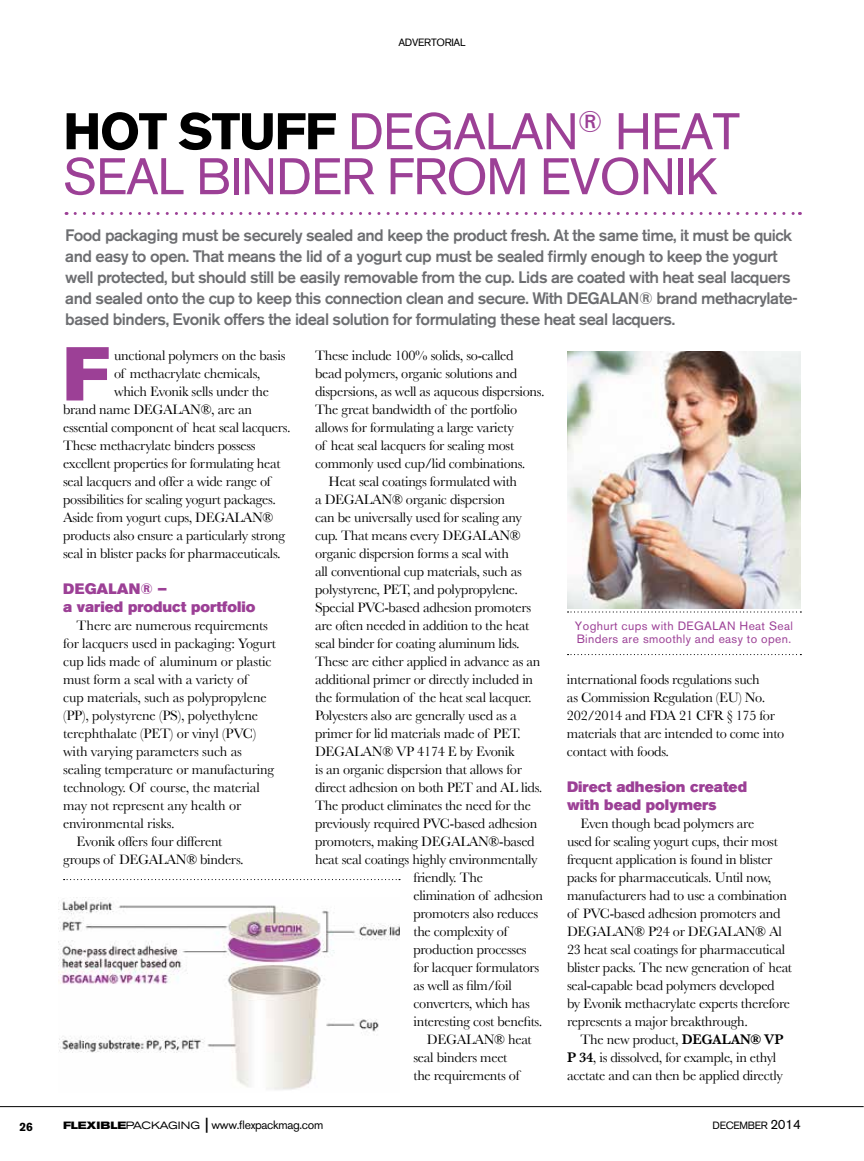
<style>
.page{position:relative;width:864px;height:1161px;background:#fff}
.page>*{position:absolute;margin:0;border:0;box-sizing:border-box;transform-origin:0 0}
.t1{font:75.6px "Akzidenz Grotesk BE Super";color:#9c4096}
.t2{font:51px/45px "Akzidenz Grotesk BE";letter-spacing:-.02em;color:#9c4096}
.t3{font:500 16.5px/21px "Akzidenz Grotesk BE";letter-spacing:-.03em;color:#6d6e71}
.t4{font:15px/18px "Akzidenz Grotesk BE Super";color:#9c4096}
.t5{font:14.25px/18px "Baskerville";letter-spacing:-.02em;color:#000}
.t6{font:12px/12.6px "Akzidenz Grotesk BE";letter-spacing:.03em;color:#9c4096}
.t7{font:12px "Akzidenz Grotesk BE";letter-spacing:-.025em;color:#000}
.t8{font:700 12px "Akzidenz Grotesk BE";color:#000}
.t9{font:10.5px "Akzidenz Grotesk BE";letter-spacing:-.025em;color:#000}
.s1{font-weight:700;color:#000}
.s2{font-weight:600}
.s3{font-weight:700;font-stretch:expanded;font-size:10.5px}
.s4{font-stretch:expanded;font-size:10.5px}
.s5{font-weight:500;font-size:15px}
.s6{font-size:13.5px}
</style>
<div class="page">
<img style="left:58px;top:897px;width:342px;height:193px">
<hr style="left:0;top:1106px;width:864px;height:1px;background:#000">
<svg style="left:75px;top:212px;width:725px;height:3px"></svg>
<svg style="left:64px;top:879px;width:336px;height:1px"></svg>
<svg style="left:568px;top:654px;width:233px;height:1px"></svg>
<svg style="left:568px;top:611px;width:233px;height:2px"></svg>
<img style="left:567px;top:351px;width:234px;height:258px">
<p class="t9" style="left:398px;top:36px;width:69px">ADVERTORIAL</p>
<h2 class="t2" style="left:63px;top:109px;width:679px"><span class="s1">HOT STUFF</span> DEGALAN<sup>®</sup> HEAT<br>SEAL BINDER FROM EVONIK</h2>
<p class="t3" style="left:65px;top:225px;width:734px">Food packaging must be securely sealed and keep the product fresh. At the same time, it must be quick and easy to open. That means the lid of a yogurt cup must be sealed firmly enough to keep the yogurt well protected, but should still be easily removable from the cup. Lids are coated with heat seal lacquers and sealed onto the cup to keep this connection clean and secure. With DEGALAN® brand methacrylate&shy;based binders, Evonik offers the ideal solution for formulating these heat seal lacquers.</p>
<h1 class="t1" style="left:63px;top:330px;width:49px">F</h1>
<p class="t5" style="left:114px;top:346px;width:173px">unctional polymers on the basis</p>
<p class="t5" style="left:114px;top:364px;width:148px">of methacrylate chemicals,</p>
<p class="t5" style="left:114px;top:382px;width:157px">which Evonik sells under the</p>
<p class="t5" style="left:63px;top:400px;width:190px">brand name DEGALAN®, are an</p>
<p class="t5" style="left:63px;top:418px;width:229px">essential component of heat seal lacquers.</p>
<p class="t5" style="left:63px;top:436px;width:194px">These methacrylate binders possess</p>
<p class="t5" style="left:63px;top:454px;width:219px">excellent properties for formulating heat</p>
<p class="t5" style="left:63px;top:472px;width:209px">seal lacquers and offer a wide range of</p>
<p class="t5" style="left:63px;top:490px;width:214px">possibilities for sealing yogurt packages.</p>
<p class="t5" style="left:63px;top:508px;width:212px">Aside from yogurt cups, DEGALAN®</p>
<p class="t5" style="left:63px;top:526px;width:224px">products also ensure a particularly strong</p>
<p class="t5" style="left:63px;top:544px;width:219px">seal in blister packs for pharmaceuticals.</p>
<p class="t4" style="left:63px;top:580px;width:194px">DEGALAN® –<br>a varied product portfolio</p>
<p class="t5" style="left:77px;top:616px;width:193px">There are numerous requirements</p>
<p class="t5" style="left:63px;top:634px;width:214px">for lacquers used in packaging: Yogurt</p>
<p class="t5" style="left:63px;top:652px;width:210px">cup lids made of aluminum or plastic</p>
<p class="t5" style="left:63px;top:670px;width:186px">must form a seal with a variety of</p>
<p class="t5" style="left:63px;top:688px;width:205px">cup materials, such as polypropylene</p>
<p class="t5" style="left:63px;top:706px;width:196px">(PP), polystyrene (PS), polyethylene</p>
<p class="t5" style="left:63px;top:724px;width:195px">terephthalate (PET) or vinyl (PVC)</p>
<p class="t5" style="left:63px;top:742px;width:180px">with varying parameters such as</p>
<p class="t5" style="left:63px;top:760px;width:213px">sealing temperature or manufacturing</p>
<p class="t5" style="left:63px;top:778px;width:198px">technology. Of course, the material</p>
<p class="t5" style="left:63px;top:796px;width:180px">may not represent any health or</p>
<p class="t5" style="left:63px;top:814px;width:113px">environmental risks.</p>
<p class="t5" style="left:77px;top:832px;width:147px">Evonik offers four different</p>
<p class="t5" style="left:63px;top:850px;width:182px">groups of DEGALAN® binders.</p>
<p class="t5" style="left:315px;top:346px;width:200px">These include 100% solids, so-called</p>
<p class="t5" style="left:315px;top:364px;width:204px">bead polymers, organic solutions and</p>
<p class="t5" style="left:315px;top:382px;width:231px">dispersions, as well as aqueous dispersions.</p>
<p class="t5" style="left:315px;top:400px;width:204px">The great bandwidth of the portfolio</p>
<p class="t5" style="left:315px;top:418px;width:200px">allows for formulating a large variety</p>
<p class="t5" style="left:315px;top:436px;width:201px">of heat seal lacquers for sealing most</p>
<p class="t5" style="left:315px;top:454px;width:212px">commonly used cup/lid combinations.</p>
<p class="t5" style="left:329px;top:472px;width:190px">Heat seal coatings formulated with</p>
<p class="t5" style="left:315px;top:490px;width:192px">a DEGALAN® organic dispersion</p>
<p class="t5" style="left:315px;top:508px;width:209px">can be universally used for sealing any</p>
<p class="t5" style="left:315px;top:526px;width:207px">cup. That means every DEGALAN®</p>
<p class="t5" style="left:315px;top:544px;width:195px">organic dispersion forms a seal with</p>
<p class="t5" style="left:315px;top:562px;width:208px">all conventional cup materials, such as</p>
<p class="t5" style="left:315px;top:580px;width:205px">polystyrene, PET, and polypropylene.</p>
<p class="t5" style="left:315px;top:598px;width:218px">Special PVC-based adhesion promoters</p>
<p class="t5" style="left:315px;top:616px;width:216px">are often needed in addition to the heat</p>
<p class="t5" style="left:315px;top:634px;width:206px">seal binder for coating aluminum lids.</p>
<p class="t5" style="left:315px;top:652px;width:227px">These are either applied in advance as an</p>
<p class="t5" style="left:315px;top:670px;width:220px">additional primer or directly included in</p>
<p class="t5" style="left:315px;top:688px;width:218px">the formulation of the heat seal lacquer.</p>
<p class="t5" style="left:315px;top:706px;width:203px">Polyesters also are generally used as a</p>
<p class="t5" style="left:315px;top:724px;width:207px">primer for lid materials made of PET.</p>
<p class="t5" style="left:315px;top:742px;width:201px">DEGALAN® VP 4174 E by Evonik</p>
<p class="t5" style="left:315px;top:760px;width:208px">is an organic dispersion that allows for</p>
<p class="t5" style="left:315px;top:778px;width:229px">direct adhesion on both PET and AL lids.</p>
<p class="t5" style="left:315px;top:796px;width:217px">The product eliminates the need for the</p>
<p class="t5" style="left:315px;top:814px;width:224px">previously required PVC-based adhesion</p>
<p class="t5" style="left:315px;top:832px;width:221px">promoters, making DEGALAN®-based</p>
<p class="t5" style="left:315px;top:850px;width:224px">heat seal coatings highly environmentally</p>
<p class="t5" style="left:413px;top:868px;width:71px">friendly. The</p>
<p class="t5" style="left:413px;top:886px;width:131px">elimination of adhesion</p>
<p class="t5" style="left:413px;top:904px;width:126px">promoters also reduces</p>
<p class="t5" style="left:413px;top:922px;width:96px">the complexity of</p>
<p class="t5" style="left:413px;top:940px;width:115px">production processes</p>
<p class="t5" style="left:413px;top:958px;width:127px">for lacquer formulators</p>
<p class="t5" style="left:413px;top:976px;width:100px">as well as film/foil</p>
<p class="t5" style="left:413px;top:994px;width:118px">converters, which has</p>
<p class="t5" style="left:413px;top:1012px;width:130px">interesting cost benefits.</p>
<p class="t5" style="left:427px;top:1030px;width:106px">DEGALAN® heat</p>
<p class="t5" style="left:413px;top:1048px;width:96px">seal binders meet</p>
<p class="t5" style="left:413px;top:1066px;width:108px">the requirements of</p>
<p class="t6" style="left:575px;top:620px;width:220px">Yoghurt cups with DEGALAN Heat Seal<br>Binders are smoothly and easy to open.</p>
<p class="t5" style="left:567px;top:670px;width:219px">international foods regulations such<br>as Commission Regulation (EU) No.<br>202/2014 and FDA 21 CFR § 175 for materials that are intended to come into contact with foods.</p>
<p class="t4" style="left:567px;top:778px;width:182px">Direct adhesion created with bead polymers</p>
<p class="t5" style="left:567px;top:814px;width:227px;text-indent:13px">Even though bead polymers are<br>used for sealing yogurt cups, their most frequent application is found in blister packs for pharmaceuticals. Until now, manufacturers had to use a combination of PVC-based adhesion promoters and DEGALAN® P24 or DEGALAN® Al 23 heat seal coatings for pharmaceutical blister packs. The new generation of heat seal-capable bead polymers developed<br>by Evonik methacrylate experts therefore represents a major breakthrough.</p>
<p class="t5" style="left:567px;top:1030px;width:218px;text-indent:13px">The new product, <span class="s2">DEGALAN® VP<br>P 34</span>, is dissolved, for example, in ethyl acetate and can then be applied directly</p>
<p class="t8" style="left:20px;top:1120px;width:15px">26</p>
<p class="t7" style="left:63px;top:1118px;width:262px"><span class="s3">FLEXIBLE</span><span class="s4">PACKAGING</span> <span class="s5">|</span> www.flexpackmag.com</p>
<p class="t9" style="left:713px;top:1119px;width:90px">DECEMBER <span class="s6">2014</span></p>
</div>
